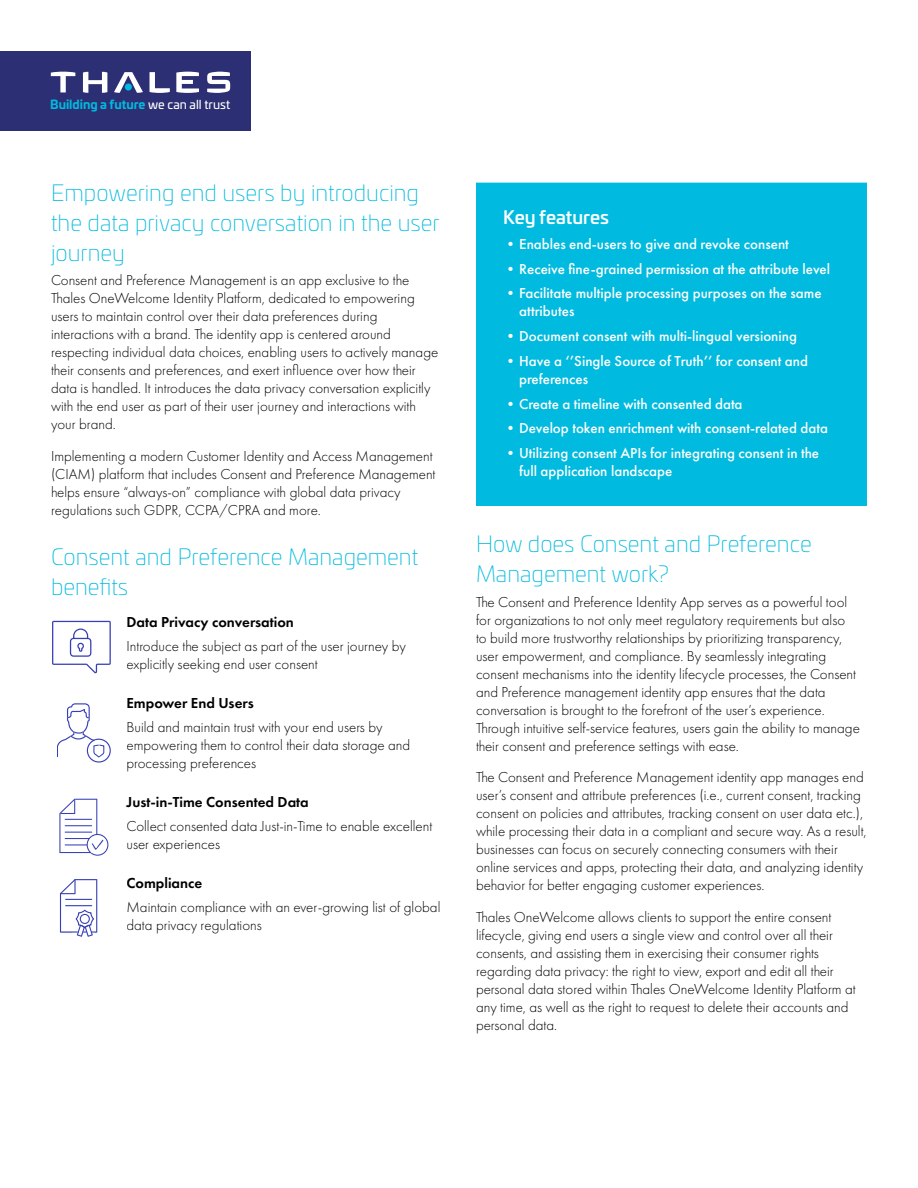
<style>
.page{position:relative;width:918px;height:1188px;background:#fff}
.page>*{position:absolute;margin:0;border:0;box-sizing:border-box;transform-origin:0 0}
.t1{font:200 22.5px/30px "Univia Pro";color:#0bd}
.t2{font:500 18px "Univia Pro";color:#fff}
.t3{font:300 15px/18px "Futura PT";color:#000}
.t4{font:500 15px/18px "Futura PT";color:#fff}
.t5{font:600 15px "Futura PT";color:#000}
.t6{font:700 12.15px "Univia Pro";color:#00bbdf}
.s1{font-weight:400;color:#fff}
</style>
<div class="page">
<div style="left:0;top:51px;width:251px;height:80px;background:#2c2f73"></div>
<svg style="left:207px;top:72px;width:23px;height:21px"></svg>
<svg style="left:176px;top:72px;width:23px;height:21px"></svg>
<svg style="left:150px;top:72px;width:20px;height:21px"></svg>
<svg style="left:114px;top:72px;width:29px;height:21px"></svg>
<div style="left:125px;top:83px;width:7px;height:8px;background:#00bbdf;border-radius:50%"></div>
<svg style="left:83px;top:72px;width:24px;height:21px"></svg>
<svg style="left:51px;top:72px;width:24px;height:20px"></svg>
<div style="left:477px;top:183px;width:389px;height:322px;background:#00bbdf"></div>
<div style="left:476px;top:183px;width:391px;height:323px;border:2px solid #00bbdf"></div>
<p class="t6" style="left:50px;top:95px;width:181px">Building a future <span class="s1">we can all trust</span></p>
<h1 class="t1" style="left:51px;top:176px;width:390px">Empowering end users by introducing the data privacy conversation in the user journey</h1>
<p class="t3" style="left:51px;top:271px;width:389px">Consent and Preference Management is an app exclusive to the Thales OneWelcome Identity Platform, dedicated to empowering users to maintain control over their data preferences during interactions with a brand. The identity app is centered around respecting individual data choices, enabling users to actively manage their consents and preferences, and exert influence over how their data is handled. It introduces the data privacy conversation explicitly with the end user as part of their user journey and interactions with your brand.</p>
<p class="t3" style="left:51px;top:447px;width:386px">Implementing a modern Customer Identity and Access Management (CIAM) platform that includes Consent and Preference Management helps ensure “always-on” compliance with global data privacy regulations such GDPR, CCPA/CPRA and more.</p>
<h1 class="t1" style="left:51px;top:541px;width:369px">Consent and Preference Management benefits</h1>
<p class="t5" style="left:126px;top:612px;width:169px">Data Privacy conversation</p>
<p class="t3" style="left:126px;top:637px;width:281px">Introduce the subject as part of the user journey by explicitly seeking end user consent</p>
<p class="t5" style="left:126px;top:693px;width:129px">Empower End Users</p>
<p class="t3" style="left:126px;top:718px;width:285px">Build and maintain trust with your end users by empowering them to control their data storage and processing preferences</p>
<p class="t5" style="left:126px;top:792px;width:184px">Just-in-Time Consented Data</p>
<p class="t3" style="left:126px;top:817px;width:307px">Collect consented data Just-in-Time to enable excellent user experiences</p>
<p class="t5" style="left:126px;top:873px;width:77px">Compliance</p>
<p class="t3" style="left:126px;top:898px;width:315px">Maintain compliance with an ever-growing list of global data privacy regulations</p>
<p class="t2" style="left:503px;top:203px;width:108px">Key features</p>
<p class="t4" style="left:503px;top:235px;width:287px">•Enables end-users to give and revoke consent</p>
<p class="t4" style="left:503px;top:260px;width:329px">•Receive fine-grained permission at the attribute level</p>
<p class="t4" style="left:519px;top:284px;width:304px;text-indent:-16px">•Facilitate multiple processing purposes on the same attributes</p>
<p class="t4" style="left:503px;top:327px;width:296px">•Document consent with multi-lingual versioning</p>
<p class="t4" style="left:519px;top:352px;width:290px;text-indent:-16px">•Have a ‘’Single Source of Truth’’ for consent and preferences</p>
<p class="t4" style="left:503px;top:395px;width:241px">•Create a timeline with consented data</p>
<p class="t4" style="left:503px;top:419px;width:326px">•Develop token enrichment with consent-related data</p>
<p class="t4" style="left:519px;top:444px;width:301px;text-indent:-16px">•Utilizing consent APIs for integrating consent in the full application landscape</p>
<h1 class="t1" style="left:476px;top:528px;width:337px">How does Consent and Preference<br>Management work?</h1>
<p class="t3" style="left:476px;top:593px;width:386px">The Consent and Preference Identity App serves as a powerful tool for organizations to not only meet regulatory requirements but also<br>to build more trustworthy relationships by prioritizing transparency, user empowerment, and compliance. By seamlessly integrating consent mechanisms into the identity lifecycle processes, the Consent and Preference management identity app ensures that the data conversation is brought to the forefront of the user’s experience.<br>Through intuitive self-service features, users gain the ability to manage their consent and preference settings with ease.</p>
<p class="t3" style="left:476px;top:768px;width:392px">The Consent and Preference Management identity app manages end user’s consent and attribute preferences (i.e., current consent, tracking consent on policies and attributes, tracking consent on user data etc.), while processing their data in a compliant and secure way. As a result, businesses can focus on securely connecting consumers with their online services and apps, protecting their data, and analyzing identity behavior for better engaging customer experiences.</p>
<p class="t3" style="left:476px;top:908px;width:381px">Thales OneWelcome allows clients to support the entire consent lifecycle, giving end users a single view and control over all their consents, and assisting them in exercising their consumer rights regarding data privacy: the right to view, export and edit all their personal data stored within Thales OneWelcome Identity Platform at any time, as well as the right to request to delete their accounts and personal data.</p>
</div>
